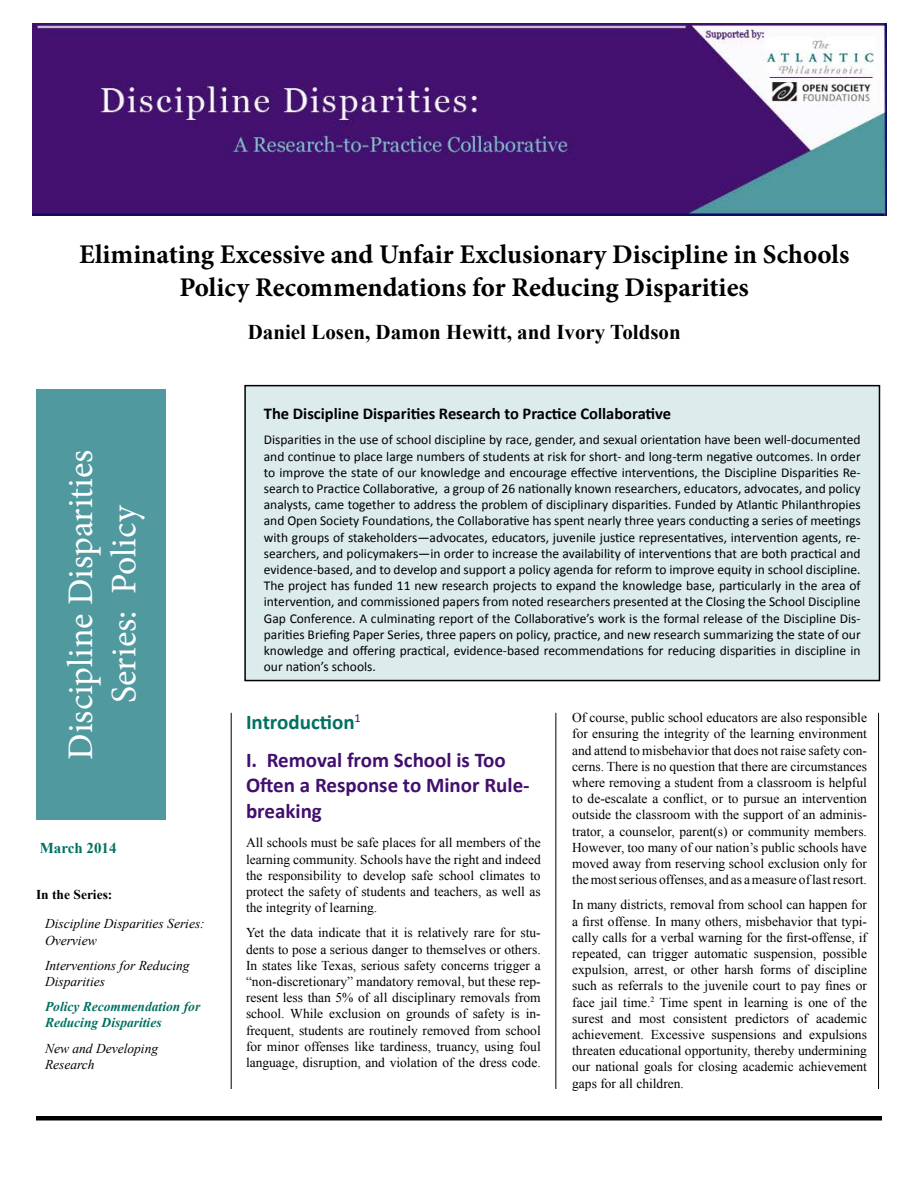
<style>
.page{position:relative;width:918px;height:1188px;background:#fff}
.page>*{position:absolute;margin:0;border:0;box-sizing:border-box;transform-origin:0 0}
.t1{font:36px/43.2px "Minion Pro";color:#fff;text-align:center}
.t2{font:700 27px/32.4px "Minion Pro";color:#000;text-align:center}
.t3{font:700 21px/38.7px "Calibri";color:#420f6e}
.t4{font:700 21px "Times New Roman";color:#000}
.t5{font:700 16.5px "Calibri";color:#000}
.t6{font:700 15px "Times New Roman";color:#007161}
.t7{font:13.5px/16.2px "Times New Roman";color:#000;text-align:justify}
.t8{font:13.5px/16.2px "Calibri";color:#000;text-align:justify}
.t9{font:italic 13.5px/16.2px "Times New Roman";color:#000}
.t10{font:italic 700 13.5px/16.2px "Times New Roman";color:#007161}
.t11{font:700 13.5px "Times New Roman";color:#000}
.s1{color:#007161}
</style>
<div class="page">
<div style="left:245px;top:386px;width:634px;height:295px;background:#dcebec"></div>
<div style="left:244px;top:385px;width:636px;height:296px;border:2px solid #000"></div>
<div style="left:36px;top:389px;width:129px;height:431px;background:#50999f"></div>
<hr style="left:36px;top:1116px;width:846px;height:4px;background:#000">
<hr style="left:556px;top:713px;width:1px;height:376px;background:#000">
<hr style="left:231px;top:713px;width:1px;height:376px;background:#000">
<hr style="left:878px;top:713px;width:1px;height:376px;background:#000">
<img style="left:33px;top:24px;width:853px;height:192px">
<h2 class="t2" style="left:79px;top:238px;width:772px">Eliminating Excessive and Unfair Exclusionary Discipline in Schools<br>Policy Recommendations for Reducing Disparities</h2>
<h3 class="t4" style="left:248px;top:317px;width:434px">Daniel Losen, Damon Hewitt, and Ivory Toldson</h3>
<h1 class="t1" style="left:59px;top:760px;width:311px;rotate:-90deg">Discipline Disparities<br>Series: Policy</h1>
<p class="t6" style="left:40px;top:837px;width:78px">March 2014</p>
<p class="t11" style="left:36px;top:885px;width:78px">In the Series:</p>
<p class="t9" style="left:45px;top:915px;width:161px">Discipline Disparities Series:<br>Overview</p>
<p class="t9" style="left:45px;top:957px;width:146px">Interventions for Reducing<br>Disparities</p>
<p class="t10" style="left:45px;top:998px;width:157px">Policy Recommendation for<br>Reducing Disparities</p>
<p class="t9" style="left:45px;top:1040px;width:115px">New and Developing<br>Research</p>
<p class="t5" style="left:264px;top:403px;width:409px">The Discipline Disparities Research to Practice Collaborative</p>
<p class="t8" style="left:264px;top:432px;width:598px">Disparities in the use of school discipline by race, gender, and sexual orientation have been well-documented and continue to place large numbers of students at risk for short- and long-term negative outcomes. In order to improve the state of our knowledge and encourage effective interventions, the Discipline Disparities Re&shy;search to Practice Collaborative, a group of 26 nationally known researchers, educators, advocates, and policy analysts, came together to address the problem of disciplinary disparities. Funded by Atlantic Philanthropies and Open Society Foundations, the Collaborative has spent nearly three years conducting a series of meetings with groups of stakeholders—advocates, educators, juvenile justice representatives, intervention agents, re&shy;searchers, and policymakers—in order to increase the availability of interventions that are both practical and evidence-based, and to develop and support a policy agenda for reform to improve equity in school discipline.<br>The project has funded 11 new research projects to expand the knowledge base, particularly in the area of intervention, and commissioned papers from noted researchers presented at the Closing the School Discipline Gap Conference. A culminating report of the Collaborative’s work is the formal release of the Discipline Dis&shy;parities Briefing Paper Series, three papers on policy, practice, and new research summarizing the state of our knowledge and offering practical, evidence-based recommendations for reducing disparities in discipline in our nation’s schools.</p>
<h3 class="t3" style="left:246px;top:702px;width:261px"><span class="s1">Introduction</span><sup>1<br></sup>I. Removal from School is Too</h3>
<h3 class="t3" style="left:246px;top:773px;width:285px;line-height:25.2px">Often a Response to Minor Rule&shy;breaking</h3>
<p class="t7" style="left:246px;top:835px;width:296px">All schools must be safe places for all members of the learning community. Schools have the right and indeed the responsibility to develop safe school climates to protect the safety of students and teachers, as well as the integrity of learning.</p>
<p class="t7" style="left:246px;top:925px;width:296px">Yet the data indicate that it is relatively rare for stu&shy;dents to pose a serious danger to themselves or others.<br>In states like Texas, serious safety concerns trigger a “non-discretionary” mandatory removal, but these rep&shy;resent less than 5% of all disciplinary removals from school. While exclusion on grounds of safety is in&shy;frequent, students are routinely removed from school for minor offenses like tardiness, truancy, using foul language, disruption, and violation of the dress code.</p>
<p class="t7" style="left:572px;top:709px;width:296px">Of course, public school educators are also responsible for ensuring the integrity of the learning environment and attend to misbehavior that does not raise safety con&shy;cerns. There is no question that there are circumstances where removing a student from a classroom is helpful to de-escalate a conflict, or to pursue an intervention outside the classroom with the support of an adminis&shy;trator, a counselor, parent(s) or community members.<br>However, too many of our nation’s public schools have moved away from reserving school exclusion only for the most serious offenses, and as a measure of last resort.</p>
<p class="t7" style="left:572px;top:897px;width:296px">In many districts, removal from school can happen for a first offense. In many others, misbehavior that typi&shy;cally calls for a verbal warning for the first-offense, if repeated, can trigger automatic suspension, possible expulsion, arrest, or other harsh forms of discipline such as referrals to the juvenile court to pay fines or face jail time.<sup>2</sup> Time spent in learning is one of the surest and most consistent predictors of academic achievement. Excessive suspensions and expulsions threaten educational opportunity, thereby undermining our national goals for closing academic achievement gaps for all children.</p>
</div>
